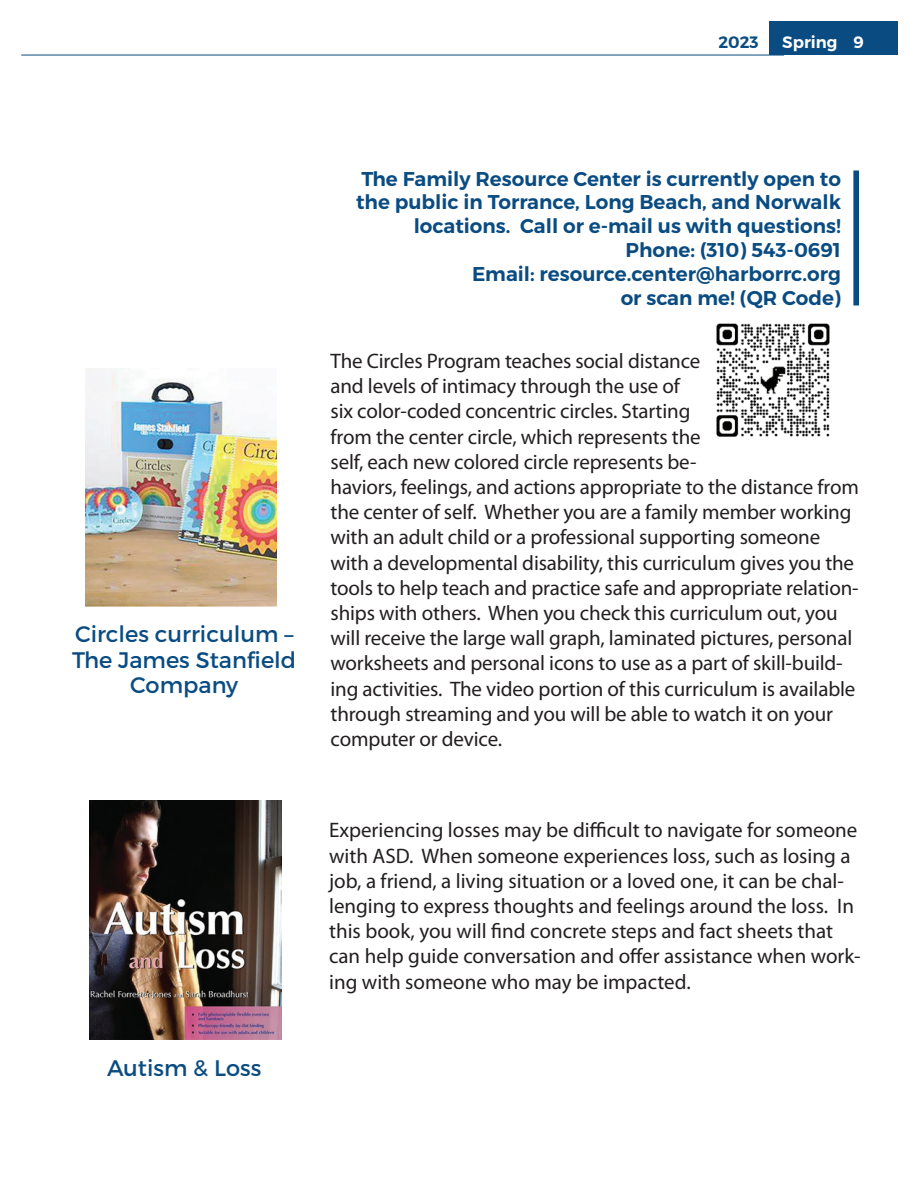
<style>
.page{position:relative;width:918px;height:1188px;background:#fff}
.page>*{position:absolute;margin:0;border:0;box-sizing:border-box;transform-origin:0 0}
.t1{font:22.5px/25.5px "Montserrat";color:#0a4c82;text-align:center}
.t2{font:21px/25.2px "Myriad Pro";letter-spacing:-.01em;color:#231f20}
.t3{font:600 19.95px/24px "Montserrat";color:#0a4c82;text-align:right}
.t4{font:600 16.5px "Montserrat";color:#fff}
.t5{font:600 16.5px "Montserrat";color:#0a4c82}
</style>
<div class="page">
<hr style="left:21px;top:55px;width:763px;height:1px;background:#0a4c82">
<div style="left:769px;top:22px;width:129px;height:33px;background:#0a4c82"></div>
<img style="left:85px;top:369px;width:191px;height:238px">
<img style="left:90px;top:801px;width:191px;height:239px">
<div style="left:853px;top:170px;width:6px;height:135px;background:#0a4c82"></div>
<img style="left:716px;top:323px;width:114px;height:114px">
<p class="t5" style="left:718px;top:32px;width:42px">2023</p>
<p class="t4" style="left:782px;top:32px;width:83px">Spring 9</p>
<p class="t1" style="left:72px;top:622px;width:225px">Circles curriculum –<br>The James Stanfield<br>Company</p>
<p class="t1" style="left:107px;top:1055px;width:156px">Autism &amp; Loss</p>
<p class="t3" style="left:356px;top:167px;width:486px">The Family Resource Center is currently open to the public in Torrance, Long Beach, and Norwalk locations. Call or e-mail us with questions!<br>Phone: (310) 543-0691<br>Email: resource.center@harborrc.org<br>or scan me! (QR Code)</p>
<p class="t2" style="left:331px;top:349px;width:530px">The Circles Program teaches social distance<br>and levels of intimacy through the use of<br>six color-coded concentric circles. Starting<br>from the center circle, which represents the<br>self, each new colored circle represents be-<br>haviors, feelings, and actions appropriate to the distance from the center of self. Whether you are a family member working with an adult child or a professional supporting someone with a developmental disability, this curriculum gives you the tools to help teach and practice safe and appropriate relation&shy;ships with others. When you check this curriculum out, you will receive the large wall graph, laminated pictures, personal worksheets and personal icons to use as a part of skill-build&shy;ing activities. The video portion of this curriculum is available through streaming and you will be able to watch it on your computer or device.</p>
<p class="t2" style="left:329px;top:818px;width:533px">Experiencing losses may be difficult to navigate for someone with ASD. When someone experiences loss, such as losing a job, a friend, a living situation or a loved one, it can be chal&shy;lenging to express thoughts and feelings around the loss. In this book, you will find concrete steps and fact sheets that can help guide conversation and offer assistance when work&shy;ing with someone who may be impacted.</p>
</div>
